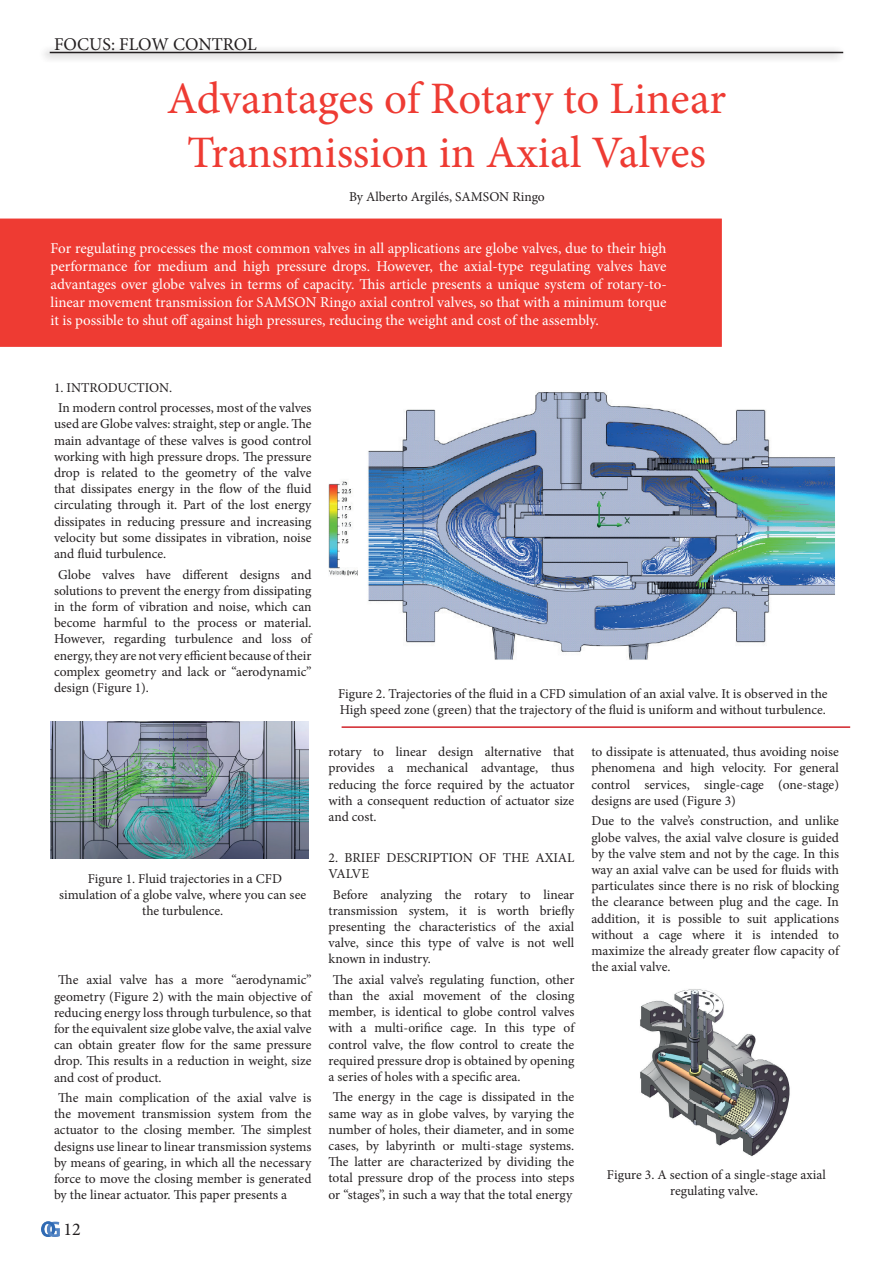
<style>
.page{position:relative;width:893px;height:1263px;background:#fff}
.page>*{position:absolute;margin:0;border:0;box-sizing:border-box;transform-origin:0 0}
.t1{font:45px/54px "Minion Pro";letter-spacing:-.005em;color:#ee3b33;text-align:center}
.t2{font:18px "Minion Pro";color:#231f20}
.t3{font:15px/18px "Minion Pro";letter-spacing:-.005em;color:#fff;text-align:justify}
.t4{font:13.5px/16.2px "Minion Pro";color:#231f20;text-align:justify}
</style>
<div class="page">
<img style="left:41px;top:1221px;width:19px;height:15px">
<div style="left:38px;top:45px;width:808px;height:18px;background:#231f20;opacity:.75"></div>
<hr style="left:50px;top:52px;width:793px;height:1px;background:#231f20">
<div style="left:0;top:219px;width:722px;height:128px;background:#ee3b33"></div>
<img style="left:51px;top:721px;width:257px;height:138px">
<img style="left:329px;top:392px;width:506px;height:268px">
<img style="left:640px;top:989px;width:150px;height:168px">
<hr style="left:342px;top:726px;width:508px;height:2px;background:#d1232a">
<h2 class="t2" style="left:54px;top:32px;width:204px">FOCUS: FLOW CONTROL</h2>
<h1 class="t1" style="left:167px;top:72px;width:561px">Advantages of Rotary to Linear<br>Transmission in Axial Valves</h1>
<p class="t4" style="left:349px;top:189px;width:197px">By Alberto Argilés, SAMSON Ringo</p>
<p class="t3" style="left:51px;top:239px;width:618px">For regulating processes the most common valves in all applications are globe valves, due to their high performance for medium and high pressure drops. However, the axial-type regulating valves have advantages over globe valves in terms of capacity. This article presents a unique system of rotary-to&shy;linear movement transmission for SAMSON Ringo axial control valves, so that with a minimum torque it is possible to shut off against high pressures, reducing the weight and cost of the assembly.</p>
<p class="t4" style="left:58px;top:377px;width:255px;line-height:20.4px;text-indent:-4px">1. INTRODUCTION.<br>In modern control processes, most of the valves</p>
<p class="t4" style="left:54px;top:416px;width:259px">used are Globe valves: straight, step or angle. The main advantage of these valves is good control working with high pressure drops. The pressure drop is related to the geometry of the valve that dissipates energy in the flow of the fluid circulating through it. Part of the lost energy dissipates in reducing pressure and increasing velocity but some dissipates in vibration, noise and fluid turbulence.</p>
<p class="t4" style="left:54px;top:566px;width:259px;text-indent:4px">Globe valves have different designs and solutions to prevent the energy from dissipating in the form of vibration and noise, which can become harmful to the process or material.<br>However, regarding turbulence and loss of energy, they are not very efficient because of their complex geometry and lack or “aerodynamic” design (Figure 1).</p>
<p class="t4" style="left:59px;top:870px;width:248px;text-align:center">Figure 1. Fluid trajectories in a CFD simulation of a globe valve, where you can see the turbulence.</p>
<p class="t4" style="left:54px;top:972px;width:259px;text-indent:4px">The axial valve has a more “aerodynamic” geometry (Figure 2) with the main objective of reducing energy loss through turbulence, so that for the equivalent size globe valve, the axial valve can obtain greater flow for the same pressure drop. This results in a reduction in weight, size and cost of product.</p>
<p class="t4" style="left:54px;top:1089px;width:259px;text-indent:4px">The main complication of the axial valve is the movement transmission system from the actuator to the closing member. The simplest designs use linear to linear transmission systems by means of gearing, in which all the necessary force to move the closing member is generated by the linear actuator. This paper presents a</p>
<h2 class="t2" style="left:64px;top:1217px;width:19px">12</h2>
<p class="t4" style="left:338px;top:686px;width:491px">Figure 2. Trajectories of the fluid in a CFD simulation of an axial valve. It is observed in the<br>High speed zone (green) that the trajectory of the fluid is uniform and without turbulence.</p>
<p class="t4" style="left:329px;top:744px;width:247px">rotary to linear design alternative that provides a mechanical advantage, thus reducing the force required by the actuator with a consequent reduction of actuator size and cost.</p>
<p class="t4" style="left:329px;top:849px;width:247px">2. BRIEF DESCRIPTION OF THE AXIAL<br>VALVE</p>
<p class="t4" style="left:329px;top:886px;width:247px;text-indent:4px">Before analyzing the rotary to linear transmission system, it is worth briefly presenting the characteristics of the axial valve, since this type of valve is not well known in industry.</p>
<p class="t4" style="left:329px;top:971px;width:247px;text-indent:4px">The axial valve’s regulating function, other than the axial movement of the closing member, is identical to globe control valves with a multi-orifice cage. In this type of control valve, the flow control to create the required pressure drop is obtained by opening a series of holes with a specific area.</p>
<p class="t4" style="left:329px;top:1089px;width:247px;text-align:center">The energy in the cage is dissipated in the same way as in globe valves, by varying the number of holes, their diameter, and in some cases, by labyrinth or multi-stage systems.<br>The latter are characterized by dividing the total pressure drop of the process into steps or “stages”, in such a way that the total energy</p>
<p class="t4" style="left:591px;top:744px;width:249px">to dissipate is attenuated, thus avoiding noise phenomena and high velocity. For general control services, single-cage (one-stage) designs are used (Figure 3)</p>
<p class="t4" style="left:591px;top:813px;width:249px">Due to the valve’s construction, and unlike globe valves, the axial valve closure is guided by the valve stem and not by the cage. In this way an axial valve can be used for fluids with particulates since there is no risk of blocking the clearance between plug and the cage. In addition, it is possible to suit applications without a cage where it is intended to maximize the already greater flow capacity of the axial valve.</p>
<p class="t4" style="left:607px;top:1167px;width:220px;text-align:center">Figure 3. A section of a single-stage axial regulating valve.</p>
</div>
